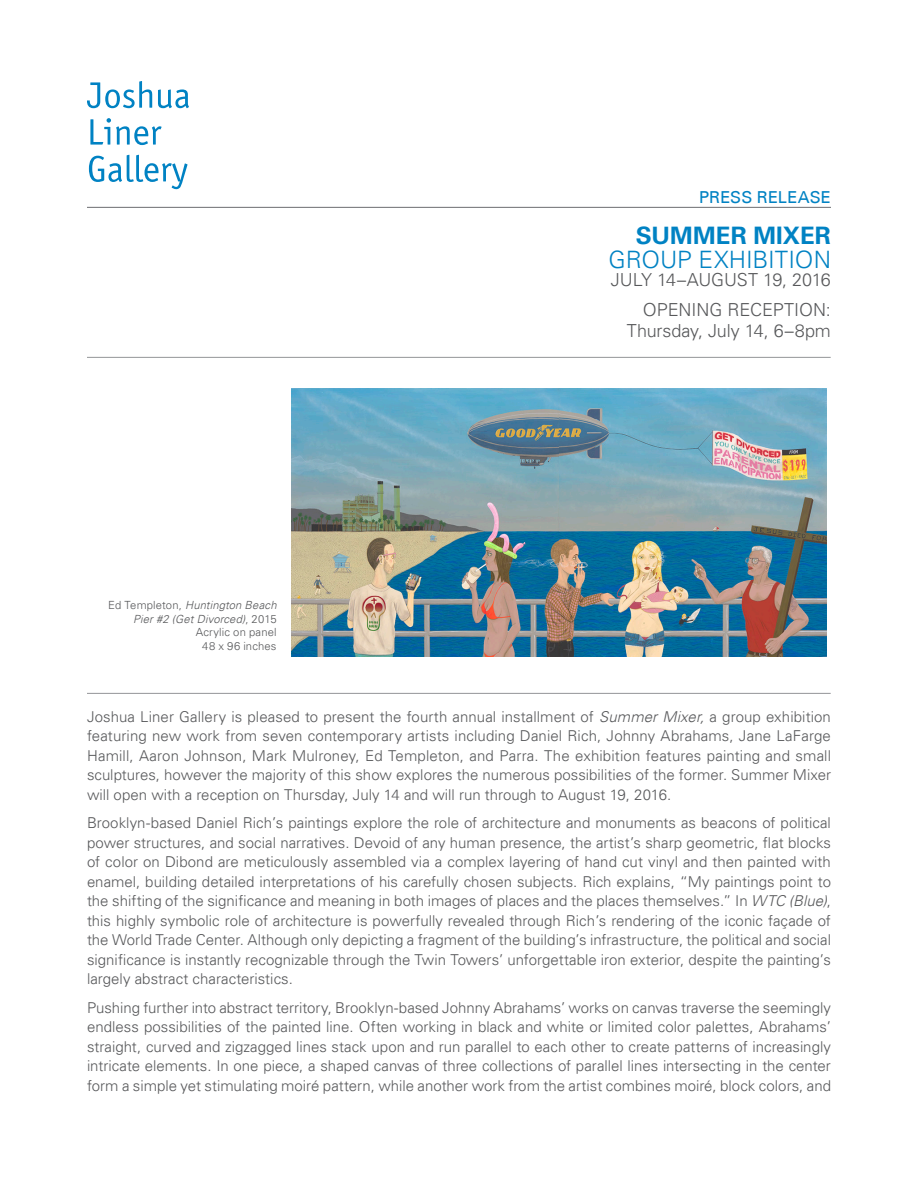
<style>
.page{position:relative;width:918px;height:1188px;background:#fff}
.page>*{position:absolute;margin:0;border:0;box-sizing:border-box;transform-origin:0 0}
.Header_2_Exhibition{font:300 24px "Univers LT";letter-spacing:-.005em;color:#0082c3}
.Header_1_Artist_name{font:700 24px "Univers LTCE";color:#0082c3}
.Header_3_Exhibition{font:300 18px/21px "Univers LT";letter-spacing:-.005em;color:#57585a;text-align:right}
.Press_Release_Header{font:16.5px "Univers LT";letter-spacing:.005em;color:#0082c3}
.Body{font:300 15px/19.5px "Univers LT";color:#57585a;text-align:justify}
.Image_caption_Right{font:italic 300 11.25px "Univers LT";letter-spacing:.015em;color:#57585a}
.Image_caption_Right-2{font:300 11.25px "Univers LT";letter-spacing:.015em;color:#57585a}
.s1{font-style:normal}
.s2{font-style:italic}
</style>
<div class="page">
<svg style="left:87px;top:81px;width:65px;height:27px"></svg>
<svg style="left:158px;top:89px;width:31px;height:19px"></svg>
<svg style="left:90px;top:118px;width:72px;height:27px"></svg>
<svg style="left:89px;top:155px;width:98px;height:34px"></svg>
<hr style="left:87px;top:207px;width:744px;height:1px;background:#6c6d70">
<hr style="left:87px;top:357px;width:744px;height:1px;background:#939598">
<hr style="left:87px;top:693px;width:744px;height:1px;background:#939598">
<img style="left:292px;top:389px;width:534px;height:268px">
<p class="Press_Release_Header" style="left:699px;top:187px;width:133px">PRESS RELEASE</p>
<p class="Image_caption_Right" style="left:108px;top:599px;width:170px"><span class="s1">Ed Templeton,</span> Huntington Beach</p>
<p class="Image_caption_Right" style="left:133px;top:612px;width:145px">Pier #2 (Get Divorced)<span class="s1">, 2015</span></p>
<p class="Image_caption_Right-2" style="left:196px;top:626px;width:82px">Acrylic on panel</p>
<p class="Image_caption_Right-2" style="left:202px;top:639px;width:76px">48 x 96 inches</p>
<p class="Header_1_Artist_name" style="left:636px;top:221px;width:197px">SUMMER MIXER</p>
<p class="Header_2_Exhibition" style="left:609px;top:245px;width:224px">GROUP EXHIBITION</p>
<p class="Header_3_Exhibition" style="left:611px;top:269px;width:222px">JULY 14–AUGUST 19, 2016</p>
<p class="Header_3_Exhibition" style="left:627px;top:299px;width:206px">OPENING RECEPTION:<br>Thursday, July 14, 6–8pm</p>
<p class="Body" style="left:87px;top:706px;width:746px">Joshua Liner Gallery is pleased to present the fourth annual installment of <span class="s2">Summer Mixer,</span> a group exhibition featuring new work from seven contemporary artists including Daniel Rich, Johnny Abrahams, Jane LaFarge Hamill, Aaron Johnson, Mark Mulroney, Ed Templeton, and Parra. The exhibition features painting and small sculptures, however the majority of this show explores the numerous possibilities of the former. Summer Mixer will open with a reception on Thursday, July 14 and will run through to August 19, 2016.</p>
<p class="Body" style="left:87px;top:813px;width:746px">Brooklyn-based Daniel Rich’s paintings explore the role of architecture and monuments as beacons of political power structures, and social narratives. Devoid of any human presence, the artist’s sharp geometric, flat blocks of color on Dibond are meticulously assembled via a complex layering of hand cut vinyl and then painted with enamel, building detailed interpretations of his carefully chosen subjects. Rich explains, “My paintings point to the shifting of the significance and meaning in both images of places and the places themselves.” In <span class="s2">WTC (Blue)</span>, this highly symbolic role of architecture is powerfully revealed through Rich’s rendering of the iconic façade of the World Trade Center. Although only depicting a fragment of the building’s infrastructure, the political and social significance is instantly recognizable through the Twin Towers’ unforgettable iron exterior, despite the painting’s largely abstract characteristics.</p>
<p class="Body" style="left:87px;top:997px;width:746px">Pushing further into abstract territory, Brooklyn-based Johnny Abrahams’ works on canvas traverse the seemingly endless possibilities of the painted line. Often working in black and white or limited color palettes, Abrahams’ straight, curved and zigzagged lines stack upon and run parallel to each other to create patterns of increasingly intricate elements. In one piece, a shaped canvas of three collections of parallel lines intersecting in the center form a simple yet stimulating moiré pattern, while another work from the artist combines moiré, block colors, and</p>
</div>
